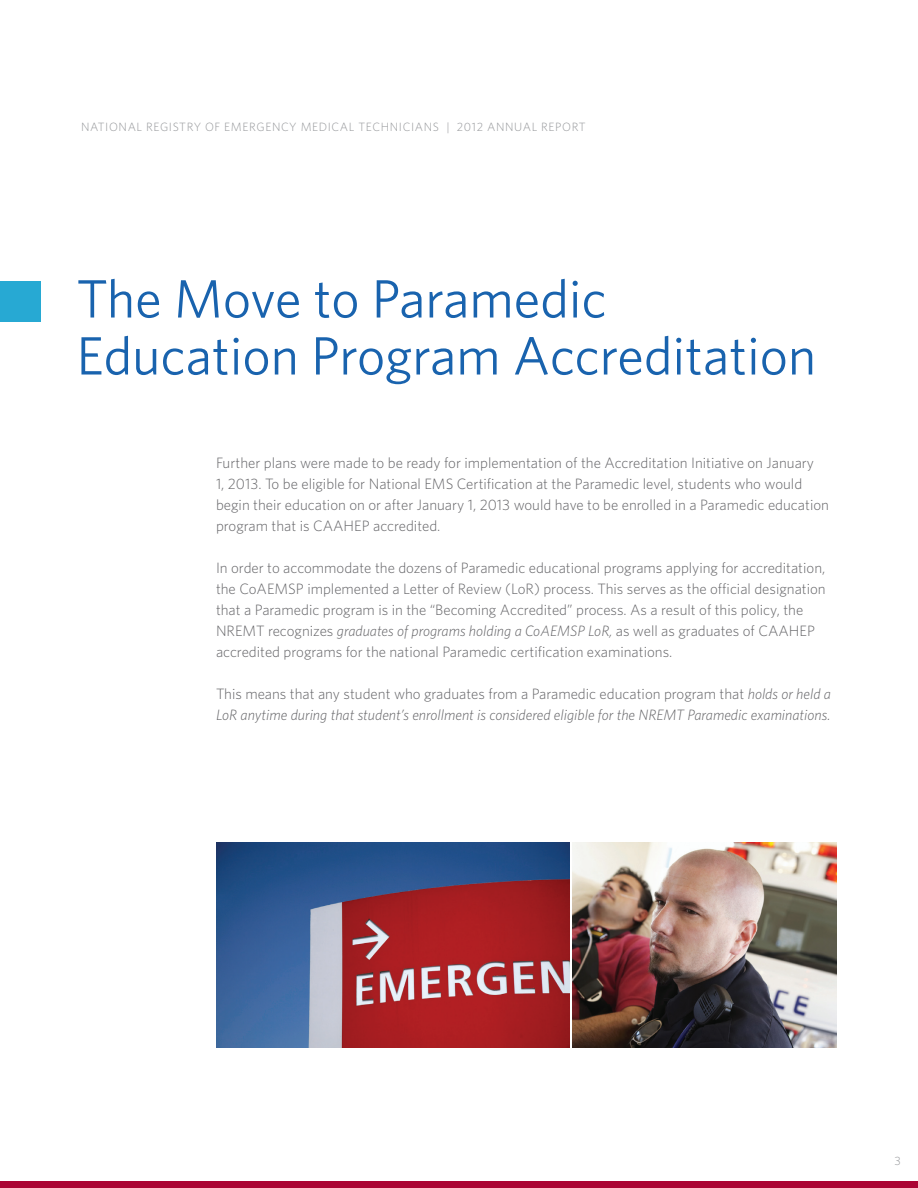
<style>
.page{position:relative;width:918px;height:1188px;background:#fff}
.page>*{position:absolute;margin:0;border:0;box-sizing:border-box;transform-origin:0 0}
.t1{font:54px/57px "Whitney";color:#1963ae}
.t2{font:300 15px/21px "Whitney";color:#636366}
.t3{font:italic 300 15px/21px "Whitney";color:#636366}
.t4{font:300 12px "Whitney";letter-spacing:.05em;color:#939598}
.s1{font-style:italic}
.s2{font-style:normal}
</style>
<div class="page">
<div style="left:0;top:1182px;width:918px;height:6px;background:#ab0333"></div>
<div style="left:0;top:281px;width:40px;height:40px;background:#27a9d3"></div>
<img style="left:573px;top:842px;width:264px;height:206px">
<img style="left:216px;top:842px;width:353px;height:206px">
<p class="t4" style="left:81px;top:120px;width:506px">NATIONAL REGISTRY OF EMERGENCY MEDICAL TECHNICIANS | 2012 ANNUAL REPORT</p>
<p class="t1" style="left:76px;top:269px;width:741px">The Move to Paramedic<br>Education Program Accreditation</p>
<p class="t2" style="left:216px;top:452px;width:614px">Further plans were made to be ready for implementation of the Accreditation Initiative on January<br>1, 2013. To be eligible for National EMS Certification at the Paramedic level, students who would begin their education on or after January 1, 2013 would have to be enrolled in a Paramedic education program that is CAAHEP accredited.</p>
<p class="t2" style="left:216px;top:557px;width:611px">In order to accommodate the dozens of Paramedic educational programs applying for accreditation, the CoAEMSP implemented a Letter of Review (LoR) process. This serves as the official designation that a Paramedic program is in the “Becoming Accredited” process. As a result of this policy, the NREMT recognizes <span class="s1">graduates of programs holding a CoAEMSP LoR,</span> as well as graduates of CAAHEP accredited programs for the national Paramedic certification examinations.</p>
<p class="t3" style="left:216px;top:683px;width:617px"><span class="s2">This means that any student who graduates from a Paramedic education program that</span> holds or held a<br>LoR anytime during that student’s enrollment is considered eligible for the NREMT Paramedic examinations.</p>
<p class="t4" style="left:895px;top:1154px;width:8px">3</p>
</div>
